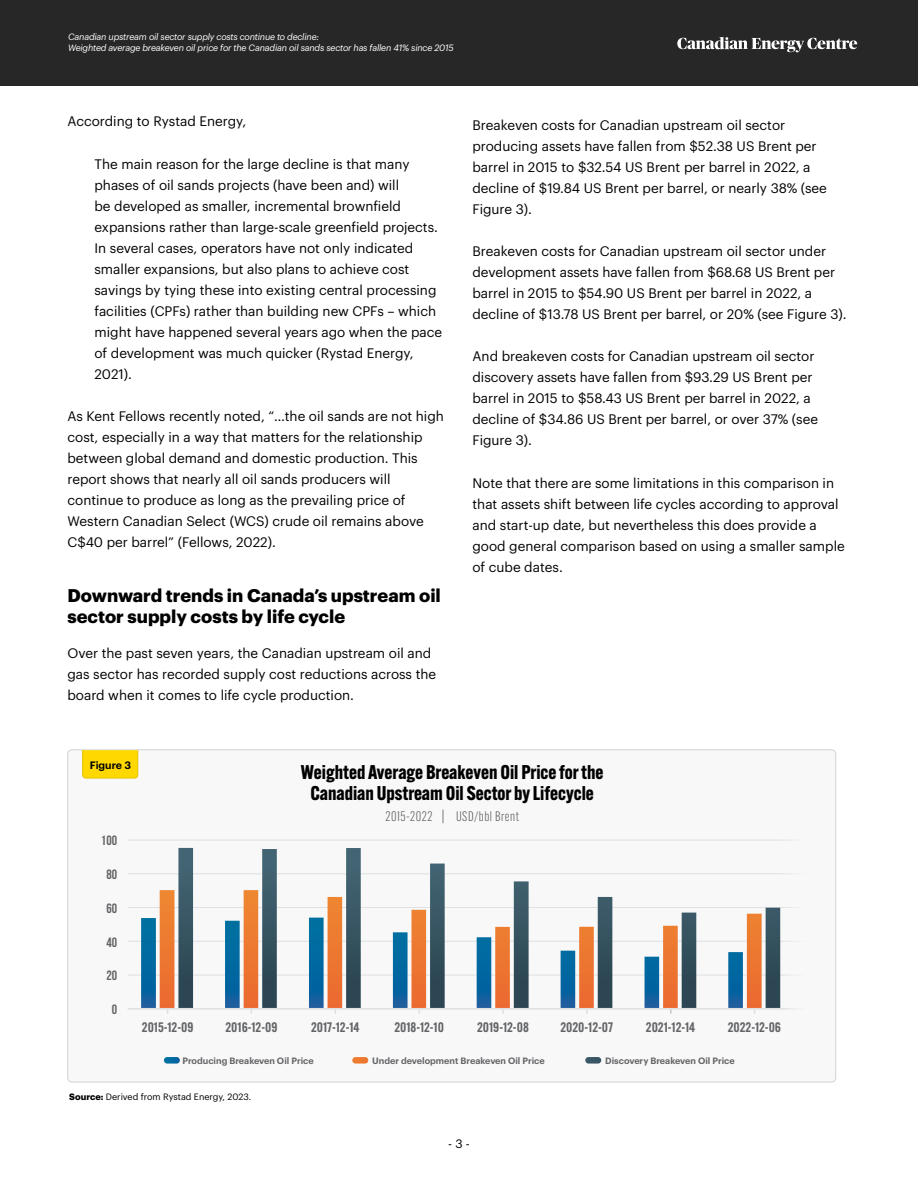
<style>
.page{position:relative;width:918px;height:1188px;background:#fff}
.page>*{position:absolute;margin:0;border:0;box-sizing:border-box;transform-origin:0 0}
.t1{font:700 19.5px/20.9px "Alternate Gothic ATF";color:#000;text-align:center}
.t2{font:700 18px/21px "Graphik";color:#000}
.t3{font:13.5px/21px "Graphik";color:#000}
.t4{font:600 13.5px "Alternate Gothic ATF";color:#636466}
.t5{font:300 13.5px "Alternate Gothic ATF";letter-spacing:.04em;color:#58595b}
.t6{font:700 13.5px "Bebas Neue";letter-spacing:.02em;color:#636466}
.t7{font:12px "Graphik";color:#000}
.t8{font:600 10.5px "Graphik";color:#000}
.t9{font:italic 9px/10.8px "Graphik";letter-spacing:-.02em;color:#fff}
.t10{font:600 9px "Graphik";color:#636466}
.t11{font:9px "Graphik";color:#000}
.s1{font-weight:700}
</style>
<div class="page">
<div style="left:0;top:0;width:918px;height:86px;background:#272727"></div>
<svg style="left:677px;top:37px;width:180px;height:15px"></svg>
<div style="left:68px;top:750px;width:768px;height:332px;background:#f8f8f9;border-radius:4px"></div>
<svg style="left:82px;top:750px;width:56px;height:28px;background:#fdd702"></svg>
<hr style="left:128px;top:975px;width:677px;height:1px;background:#d1d3d4">
<hr style="left:128px;top:941px;width:677px;height:1px;background:#d1d3d4">
<hr style="left:128px;top:907px;width:677px;height:1px;background:#d1d3d4">
<hr style="left:128px;top:874px;width:677px;height:1px;background:#d1d3d4">
<hr style="left:128px;top:840px;width:677px;height:1px;background:#d1d3d4">
<hr style="left:128px;top:1008px;width:677px;height:2px;background:#d1d3d4">
<svg style="left:141px;top:918px;width:19px;height:90px"></svg>
<svg style="left:160px;top:890px;width:18px;height:118px"></svg>
<svg style="left:178px;top:848px;width:602px;height:160px"></svg>
<svg style="left:164px;top:1057px;width:16px;height:7px"></svg>
<div style="left:352px;top:1057px;width:16px;height:7px;background:#ed7a30;border-radius:3px"></div>
<div style="left:585px;top:1057px;width:16px;height:7px;background:#395664;border-radius:3px"></div>
<p class="t9" style="left:68px;top:31px;width:387px">Canadian upstream oil sector supply costs continue to decline:<br>Weighted average breakeven oil price for the Canadian oil sands sector has fallen 41% since 2015</p>
<p class="t3" style="left:68px;top:110px;width:180px">According to Rystad Energy,</p>
<p class="t3" style="left:94px;top:152px;width:349px">The main reason for the large decline is that many phases of oil sands projects (have been and) will<br>be developed as smaller, incremental brownfield expansions rather than large-scale greenfield projects.<br>In several cases, operators have not only indicated smaller expansions, but also plans to achieve cost savings by tying these into existing central processing facilities (CPFs) rather than building new CPFs – which might have happened several years ago when the pace of development was much quicker (Rystad Energy, 2021).</p>
<p class="t3" style="left:68px;top:405px;width:378px">As Kent Fellows recently noted, “…the oil sands are not high cost, especially in a way that matters for the relationship between global demand and domestic production. This report shows that nearly all oil sands producers will continue to produce as long as the prevailing price of Western Canadian Select (WCS) crude oil remains above C$40 per barrel” (Fellows, 2022).</p>
<h2 class="t2" style="left:68px;top:583px;width:375px">Downward trends in Canada’s upstream oil sector supply costs by life cycle</h2>
<p class="t3" style="left:68px;top:641px;width:370px">Over the past seven years, the Canadian upstream oil and gas sector has recorded supply cost reductions across the board when it comes to life cycle production.</p>
<p class="t3" style="left:472px;top:113px;width:356px">Breakeven costs for Canadian upstream oil sector producing assets have fallen from $52.38 US Brent per barrel in 2015 to $32.54 US Brent per barrel in 2022, a decline of $19.84 US Brent per barrel, or nearly 38% (see Figure 3).</p>
<p class="t3" style="left:472px;top:239px;width:376px">Breakeven costs for Canadian upstream oil sector under development assets have fallen from $68.68 US Brent per barrel in 2015 to $54.90 US Brent per barrel in 2022, a decline of $13.78 US Brent per barrel, or 20% (see Figure 3).</p>
<p class="t3" style="left:472px;top:345px;width:347px">And breakeven costs for Canadian upstream oil sector discovery assets have fallen from $93.29 US Brent per barrel in 2015 to $58.43 US Brent per barrel in 2022, a decline of $34.86 US Brent per barrel, or over 37% (see Figure 3).</p>
<p class="t3" style="left:472px;top:471px;width:374px">Note that there are some limitations in this comparison in that assets shift between life cycles according to approval and start-up date, but nevertheless this does provide a good general comparison based on using a smaller sample of cube dates.</p>
<p class="t8" style="left:90px;top:757px;width:43px">Figure 3</p>
<p class="t6" style="left:101px;top:833px;width:18px">100</p>
<p class="t6" style="left:106px;top:867px;width:12px">80</p>
<p class="t6" style="left:106px;top:901px;width:12px">60</p>
<p class="t6" style="left:106px;top:934px;width:12px">40</p>
<p class="t6" style="left:106px;top:968px;width:12px">20</p>
<p class="t6" style="left:112px;top:1002px;width:7px">0</p>
<h1 class="t1" style="left:301px;top:762px;width:304px">Weighted Average Breakeven Oil Price for the<br>Canadian Upstream Oil Sector by Lifecycle</h1>
<p class="t5" style="left:385px;top:808px;width:135px">2015-2022 | USD/bbl Brent</p>
<p class="t4" style="left:142px;top:1019px;width:53px">2015-12-09</p>
<p class="t4" style="left:226px;top:1019px;width:53px">2016-12-09</p>
<p class="t4" style="left:311px;top:1019px;width:50px">2017-12-14</p>
<p class="t4" style="left:394px;top:1019px;width:51px">2018-12-10</p>
<p class="t4" style="left:477px;top:1019px;width:53px">2019-12-08</p>
<p class="t4" style="left:561px;top:1019px;width:54px">2020-12-07</p>
<p class="t4" style="left:646px;top:1019px;width:51px">2021-12-14</p>
<p class="t4" style="left:728px;top:1019px;width:55px">2022-12-06</p>
<p class="t10" style="left:182px;top:1054px;width:133px">Producing Breakeven Oil Price</p>
<p class="t10" style="left:372px;top:1054px;width:174px">Under development Breakeven Oil Price</p>
<p class="t10" style="left:605px;top:1054px;width:131px">Discovery Breakeven Oil Price</p>
<p class="t11" style="left:69px;top:1090px;width:184px"><span class="s1">Source:</span> Derived from Rystad Energy, 2023.</p>
<p class="t7" style="left:448px;top:1135px;width:23px">- 3 -</p>
</div>
